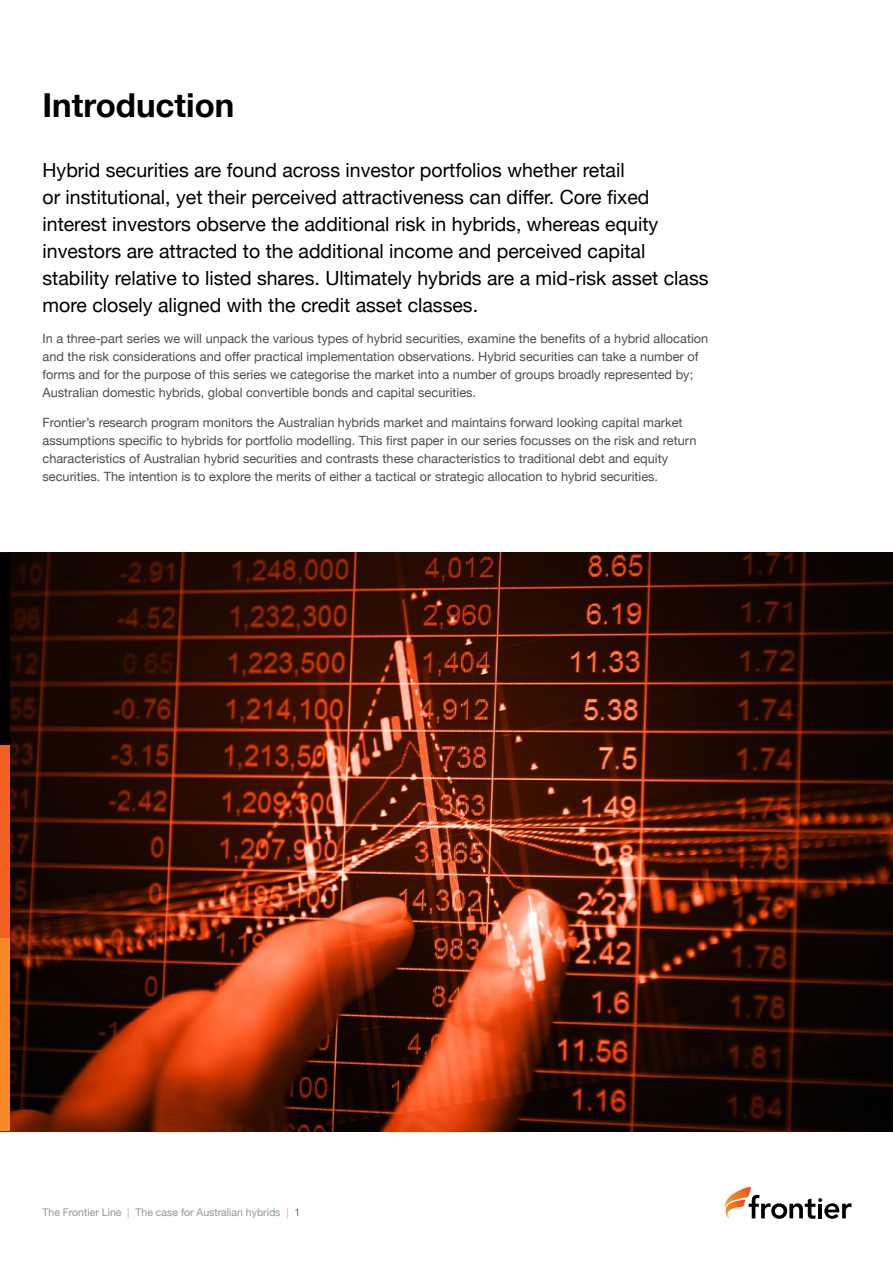
<style>
.page{position:relative;width:893px;height:1263px;background:#fff}
.page>*{position:absolute;margin:0;border:0;box-sizing:border-box;transform-origin:0 0}
.t1{font:700 33px "Helvetica Neue";color:#000}
.t2{font:19.5px/27px "Helvetica Neue";color:#000}
.t3{font:12.75px/18px "Helvetica Neue";color:#4d4d4d}
.t4{font:10.5px "Helvetica Neue";color:#4d4d4d}
.s1{color:#f16122}
.s2{color:#000}
</style>
<div class="page">
<img style="left:10px;top:553px;width:883px;height:578px">
<div style="left:0;top:553px;width:10px;height:193px;background:#000"></div>
<div style="left:0;top:746px;width:10px;height:192px;background:#f16122"></div>
<div style="left:0;top:938px;width:10px;height:193px;background:#f68926"></div>
<svg style="left:724px;top:1187px;width:127px;height:32px"></svg>
<h1 class="t1" style="left:43px;top:80px;width:193px">Introduction</h1>
<p class="t2" style="left:43px;top:157px;width:667px">Hybrid securities are found across investor portfolios whether retail<br>or institutional, yet their perceived attractiveness can differ. Core fixed interest investors observe the additional risk in hybrids, whereas equity investors are attracted to the additional income and perceived capital stability relative to listed shares. Ultimately hybrids are a mid-risk asset class more closely aligned with the credit asset classes.</p>
<p class="t3" style="left:43px;top:330px;width:667px">In a three-part series we will unpack the various types of hybrid securities, examine the benefits of a hybrid allocation and the risk considerations and offer practical implementation observations. Hybrid securities can take a number of forms and for the purpose of this series we categorise the market into a number of groups broadly represented by; Australian domestic hybrids, global convertible bonds and capital securities.</p>
<p class="t3" style="left:43px;top:414px;width:655px">Frontier’s research program monitors the Australian hybrids market and maintains forward looking capital market assumptions specific to hybrids for portfolio modelling. This first paper in our series focusses on the risk and return characteristics of Australian hybrid securities and contrasts these characteristics to traditional debt and equity securities. The intention is to explore the merits of either a tactical or strategic allocation to hybrid securities.</p>
<p class="t4" style="left:43px;top:1204px;width:259px">The Frontier Line <span class="s1">|</span> The case for Australian hybrids <span class="s1">|</span> <span class="s2">1</span></p>
</div>
